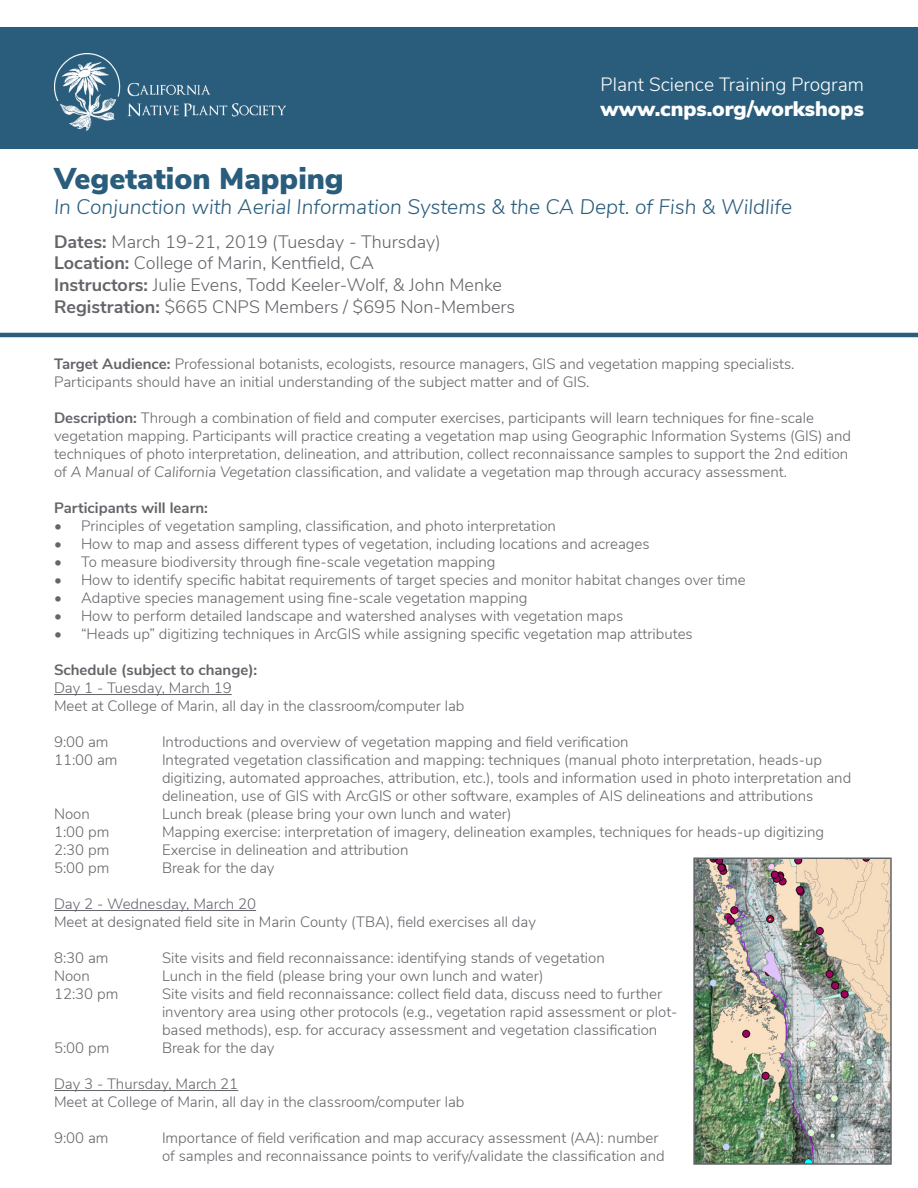
<style>
.page{position:relative;width:918px;height:1188px;background:#fff}
.page>*{position:absolute;margin:0;border:0;box-sizing:border-box;transform-origin:0 0}
.t1{font:900 30px "Nunito Sans";color:#2a5d7c}
.t2{font:italic 300 21px "Nunito Sans";color:#2a5d7c}
.t3{font:900 21px "Nunito Sans";color:#fff}
.t4{font:300 19.2px "Nunito Sans";color:#fff}
.t5{font:300 18px/21.6px "Nunito Sans";color:#64656a}
.t6{font:300 15px/18px "Nunito Sans";color:#64656a}
.t7{font:700 15px "Nunito Sans";color:#64656a}
.s1{font-weight:700}
.s2{font-style:italic}
</style>
<div class="page">
<div style="left:0;top:27px;width:918px;height:121px;background:#2a5d7c"></div>
<img style="left:54px;top:54px;width:231px;height:77px">
<hr style="left:0;top:333px;width:918px;height:4px;background:#2a5d7c">
<hr style="left:54px;top:694px;width:178px;height:1px;background:#64656a">
<hr style="left:54px;top:910px;width:202px;height:1px;background:#64656a">
<hr style="left:54px;top:1090px;width:184px;height:1px;background:#64656a">
<img style="left:696px;top:861px;width:193px;height:301px">
<div style="left:693px;top:858px;width:199px;height:307px;border:2px solid #64656a"></div>
<p class="t4" style="left:601px;top:71px;width:265px">Plant Science Training Program</p>
<p class="t3" style="left:601px;top:93px;width:265px">www.cnps.org/workshops</p>
<p class="t1" style="left:54px;top:156px;width:291px">Vegetation Mapping</p>
<p class="t2" style="left:54px;top:191px;width:740px">In Conjunction with Aerial Information Systems &amp; the CA Dept. of Fish &amp; Wildlife</p>
<p class="t5" style="left:54px;top:230px;width:463px"><span class="s1">Dates:</span> March 19-21, 2019 (Tuesday - Thursday)<br><span class="s1">Location:</span> College of Marin, Kentfield, CA<br><span class="s1">Instructors:</span> Julie Evens, Todd Keeler-Wolf, &amp; John Menke <span class="s1">Registration:</span> $665 CNPS Members / $695 Non-Members</p>
<p class="t6" style="left:54px;top:354px;width:742px"><span class="s1">Target Audience:</span> Professional botanists, ecologists, resource managers, GIS and vegetation mapping specialists.<br>Participants should have an initial understanding of the subject matter and of GIS.</p>
<p class="t6" style="left:54px;top:408px;width:799px"><span class="s1">Description:</span> Through a combination of field and computer exercises, participants will learn techniques for fine-scale vegetation mapping. Participants will practice creating a vegetation map using Geographic Information Systems (GIS) and techniques of photo interpretation, delineation, and attribution, collect reconnaissance samples to support the 2nd edition of <span class="s2">A Manual of California Vegetation</span> classification, and validate a vegetation map through accuracy assessment.</p>
<p class="t7" style="left:54px;top:497px;width:155px">Participants will learn:</p>
<p class="t6" style="left:54px;top:516px;width:503px">• Principles of vegetation sampling, classification, and photo interpretation</p>
<p class="t6" style="left:54px;top:534px;width:597px">• How to map and assess different types of vegetation, including locations and acreages</p>
<p class="t6" style="left:54px;top:552px;width:443px">• To measure biodiversity through fine-scale vegetation mapping</p>
<p class="t6" style="left:54px;top:570px;width:693px">• How to identify specific habitat requirements of target species and monitor habitat changes over time</p>
<p class="t6" style="left:54px;top:588px;width:475px">• Adaptive species management using fine-scale vegetation mapping</p>
<p class="t6" style="left:54px;top:606px;width:571px">• How to perform detailed landscape and watershed analyses with vegetation maps</p>
<p class="t6" style="left:54px;top:624px;width:640px">• “Heads up” digitizing techniques in ArcGIS while assigning specific vegetation map attributes</p>
<p class="t7" style="left:54px;top:659px;width:205px">Schedule (subject to change):</p>
<p class="t6" style="left:54px;top:678px;width:179px">Day 1 - Tuesday, March 19</p>
<p class="t6" style="left:54px;top:696px;width:412px">Meet at College of Marin, all day in the classroom/computer lab</p>
<p class="t6" style="left:54px;top:732px;width:56px">9:00 am</p>
<p class="t6" style="left:162px;top:732px;width:468px">Introductions and overview of vegetation mapping and field verification</p>
<p class="t6" style="left:54px;top:750px;width:65px">11:00 am</p>
<p class="t6" style="left:162px;top:750px;width:661px">Integrated vegetation classification and mapping: techniques (manual photo interpretation, heads-up</p>
<p class="t6" style="left:162px;top:768px;width:691px">digitizing, automated approaches, attribution, etc.), tools and information used in photo interpretation and delineation, use of GIS with ArcGIS or other software, examples of AIS delineations and attributions</p>
<p class="t6" style="left:54px;top:804px;width:37px">Noon</p>
<p class="t6" style="left:162px;top:804px;width:351px">Lunch break (please bring your own lunch and water)</p>
<p class="t6" style="left:54px;top:822px;width:57px">1:00 pm</p>
<p class="t6" style="left:162px;top:822px;width:664px">Mapping exercise: interpretation of imagery, delineation examples, techniques for heads-up digitizing</p>
<p class="t6" style="left:54px;top:840px;width:57px">2:30 pm</p>
<p class="t6" style="left:162px;top:840px;width:248px">Exercise in delineation and attribution</p>
<p class="t6" style="left:54px;top:858px;width:57px">5:00 pm</p>
<p class="t6" style="left:162px;top:858px;width:114px">Break for the day</p>
<p class="t6" style="left:54px;top:894px;width:204px">Day 2 - Wednesday, March 20</p>
<p class="t6" style="left:54px;top:912px;width:483px">Meet at designated field site in Marin County (TBA), field exercises all day</p>
<p class="t6" style="left:54px;top:948px;width:56px">8:30 am</p>
<p class="t6" style="left:162px;top:948px;width:444px">Site visits and field reconnaissance: identifying stands of vegetation</p>
<p class="t6" style="left:54px;top:966px;width:37px">Noon</p>
<p class="t6" style="left:162px;top:966px;width:383px">Lunch in the field (please bring your own lunch and water)</p>
<p class="t6" style="left:54px;top:984px;width:66px">12:30 pm</p>
<p class="t6" style="left:162px;top:984px;width:502px">Site visits and field reconnaissance: collect field data, discuss need to further</p>
<p class="t6" style="left:162px;top:1002px;width:517px">inventory area using other protocols (e.g., vegetation rapid assessment or plot-</p>
<p class="t6" style="left:162px;top:1020px;width:497px">based methods), esp. for accuracy assessment and vegetation classification</p>
<p class="t6" style="left:54px;top:1038px;width:57px">5:00 pm</p>
<p class="t6" style="left:162px;top:1038px;width:114px">Break for the day</p>
<p class="t6" style="left:54px;top:1074px;width:186px">Day 3 - Thursday, March 21</p>
<p class="t6" style="left:54px;top:1092px;width:412px">Meet at College of Marin, all day in the classroom/computer lab</p>
<p class="t6" style="left:54px;top:1128px;width:56px">9:00 am</p>
<p class="t6" style="left:162px;top:1128px;width:498px">Importance of field verification and map accuracy assessment (AA): number</p>
<p class="t6" style="left:162px;top:1146px;width:504px">of samples and reconnaissance points to verify/validate the classification and</p>
</div>
